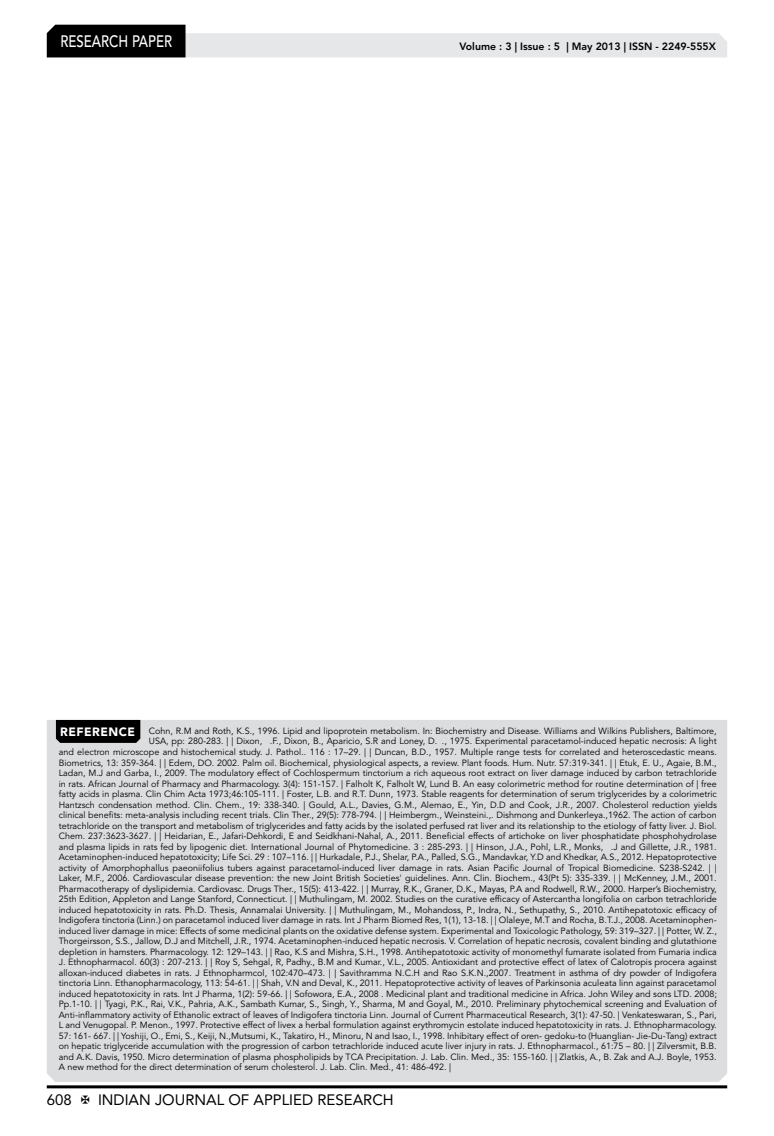
<style>
.page{position:relative;width:774px;height:1136px;background:#fff}
.page>*{position:absolute;margin:0;border:0;box-sizing:border-box;transform-origin:0 0}
.t1{font:500 16.5px "Avenir LT Std";color:#fff;scale:.8 1}
.t2{font:15px "Avenir LT Std";color:#000}
.t3{font:800 10.5px "Avenir LT Std";color:#000}
.t4{font:9px "Avenir LT Std";color:#000}
.s1{font-weight:900;font-size:12px;color:#fff}
</style>
<div class="page">
<hr style="left:47px;top:1085px;width:680px;height:3px;background:#000">
<svg style="left:47px;top:25px;width:680px;height:32px"></svg>
<div style="left:47px;top:720px;width:680px;height:361px;background:#dcddde"></div>
<div style="left:56px;top:719px;width:84px;height:23px;background:#000"></div>
<h1 class="t1" style="left:60px;top:32px;width:139px">RESEARCH PAPER</h1>
<p class="t3" style="left:459px;top:41px;width:258px">Volume : 3 | Issue : 5 | May 2013 | ISSN - 2249-555X</p>
<p class="t4" style="left:60px;top:725px;width:658px"><span class="s1">REFERENCE</span> Cohn, R.M and Roth, K.S., 1996. Lipid and lipoprotein metabolism. In: Biochemistry and Disease. Williams and Wilkins Publishers, Baltimore,</p>
<p class="t4" style="left:149px;top:736px;width:569px">USA, pp: 280-283. | | Dixon, Μ.F., Dixon, B., Aparicio, S.R and Loney, D. ., 1975. Experimental paracetamol-induced hepatic necrosis: A light</p>
<p class="t4" style="left:59px;top:746px;width:660px">and electron microscope and histochemical study. J. Pathol.. 116 : 17–29. | | Duncan, B.D., 1957. Multiple range tests for correlated and heteroscedastic means.</p>
<p class="t4" style="left:59px;top:757px;width:659px">Biometrics, 13: 359-364. | | Edem, DO. 2002. Palm oil. Biochemical, physiological aspects, a review. Plant foods. Hum. Nutr. 57:319-341. | | Etuk, E. U., Agaie, B.M.,</p>
<p class="t4" style="left:59px;top:767px;width:660px">Ladan, M.J and Garba, I., 2009. The modulatory effect of Cochlospermum tinctorium a rich aqueous root extract on liver damage induced by carbon tetrachloride</p>
<p class="t4" style="left:59px;top:778px;width:659px">in rats. African Journal of Pharmacy and Pharmacology. 3(4): 151-157. | Falholt K, Falholt W, Lund B. An easy colorimetric method for routine determination of | free</p>
<p class="t4" style="left:59px;top:788px;width:660px">fatty acids in plasma. Clin Chim Acta 1973;46:105-111. | Foster, L.B. and R.T. Dunn, 1973. Stable reagents for determination of serum triglycerides by a colorimetric</p>
<p class="t4" style="left:59px;top:799px;width:660px">Hantzsch condensation method. Clin. Chem., 19: 338-340. | Gould, A.L., Davies, G.M., Alemao, E., Yin, D.D and Cook, J.R., 2007. Cholesterol reduction yields</p>
<p class="t4" style="left:59px;top:809px;width:659px">clinical benefits: meta-analysis including recent trials. Clin Ther., 29(5): 778-794. | | Heimbergm., Weinsteini.,. Dishmong and Dunkerleya.,1962. The action of carbon</p>
<p class="t4" style="left:59px;top:820px;width:659px">tetrachloride on the transport and metabolism of triglycerides and fatty acids by the isolated perfused rat liver and its relationship to the etiology of fatty liver. J. Biol.</p>
<p class="t4" style="left:59px;top:830px;width:660px">Chem. 237:3623-3627. | | Heidarian, E., Jafari-Dehkordi, E and Seidkhani-Nahal, A., 2011. Beneficial effects of artichoke on liver phosphatidate phosphohydrolase</p>
<p class="t4" style="left:59px;top:841px;width:660px">and plasma lipids in rats fed by lipogenic diet. International Journal of Phytomedicine. 3 : 285-293. | | Hinson, J.A., Pohl, L.R., Monks, .J and Gillette, J.R., 1981.</p>
<p class="t4" style="left:59px;top:851px;width:659px">Acetaminophen-induced hepatotoxicity; Life Sci. 29 : 107–116. | | Hurkadale, P.J., Shelar, P.A., Palled, S.G., Mandavkar, Y.D and Khedkar, A.S., 2012. Hepatoprotective</p>
<p class="t4" style="left:59px;top:862px;width:659px">activity of Amorphophallus paeoniifolius tubers against paracetamol-induced liver damage in rats. Asian Pacific Journal of Tropical Biomedicine. S238-S242. | |</p>
<p class="t4" style="left:59px;top:872px;width:660px">Laker, M.F., 2006. Cardiovascular disease prevention: the new Joint British Societies' guidelines. Ann. Clin. Biochem., 43(Pt 5): 335-339. | | McKenney, J.M., 2001.</p>
<p class="t4" style="left:59px;top:883px;width:660px">Pharmacotherapy of dyslipidemia. Cardiovasc. Drugs Ther., 15(5): 413-422. | | Murray, R.K., Graner, D.K., Mayas, P.A and Rodwell, R.W., 2000. Harper’s Biochemistry,</p>
<p class="t4" style="left:59px;top:893px;width:660px">25th Edition, Appleton and Lange Stanford, Connecticut. | | Muthulingam, M. 2002. Studies on the curative efficacy of Astercantha longifolia on carbon tetrachloride</p>
<p class="t4" style="left:59px;top:904px;width:660px">induced hepatotoxicity in rats. Ph.D. Thesis, Annamalai University. | | Muthulingam, M., Mohandoss, P., Indra, N., Sethupathy, S., 2010. Antihepatotoxic efficacy of</p>
<p class="t4" style="left:59px;top:914px;width:660px">Indigofera tinctoria (Linn.) on paracetamol induced liver damage in rats. Int J Pharm Biomed Res, 1(1), 13-18. | | Olaleye, M.T and Rocha, B.T.J., 2008. Acetaminophen-</p>
<p class="t4" style="left:59px;top:925px;width:660px">induced liver damage in mice: Effects of some medicinal plants on the oxidative defense system. Experimental and Toxicologic Pathology, 59: 319–327. | | Potter, W. Z.,</p>
<p class="t4" style="left:59px;top:935px;width:659px">Thorgeirsson, S.S., Jallow, D.J and Mitchell, J.R., 1974. Acetaminophen-induced hepatic necrosis. V. Correlation of hepatic necrosis, covalent binding and glutathione</p>
<p class="t4" style="left:59px;top:946px;width:660px">depletion in hamsters. Pharmacology. 12: 129–143. | | Rao, K.S and Mishra, S.H., 1998. Antihepatotoxic activity of monomethyl fumarate isolated from Fumaria indica</p>
<p class="t4" style="left:59px;top:956px;width:660px">J. Ethnopharmacol. 60(3) : 207-213. | | Roy S, Sehgal, R, Padhy., B.M and Kumar., V.L., 2005. Antioxidant and protective effect of latex of Calotropis procera against</p>
<p class="t4" style="left:59px;top:967px;width:659px">alloxan-induced diabetes in rats. J Ethnopharmcol, 102:470–473. | | Savithramma N.C.H and Rao S.K.N.,2007. Treatment in asthma of dry powder of Indigofera</p>
<p class="t4" style="left:59px;top:977px;width:660px">tinctoria Linn. Ethanopharmacology, 113: 54-61. | | Shah, V.N and Deval, K., 2011. Hepatoprotective activity of leaves of Parkinsonia aculeata linn against paracetamol</p>
<p class="t4" style="left:59px;top:988px;width:660px">induced hepatotoxicity in rats. Int J Pharma, 1(2): 59-66. | | Sofowora, E.A., 2008 . Medicinal plant and traditional medicine in Africa. John Wiley and sons LTD. 2008;</p>
<p class="t4" style="left:59px;top:998px;width:660px">Pp.1-10. | | Tyagi, P.K., Rai, V.K., Pahria, A.K., Sambath Kumar, S., Singh, Y., Sharma, M and Goyal, M., 2010. Preliminary phytochemical screening and Evaluation of</p>
<p class="t4" style="left:59px;top:1009px;width:659px">Anti-inflammatory activity of Ethanolic extract of leaves of Indigofera tinctoria Linn. Journal of Current Pharmaceutical Research, 3(1): 47-50. | Venkateswaran, S., Pari,</p>
<p class="t4" style="left:59px;top:1019px;width:660px">L and Venugopal. P. Menon., 1997. Protective effect of livex a herbal formulation against erythromycin estolate induced hepatotoxicity in rats. J. Ethnopharmacology.</p>
<p class="t4" style="left:59px;top:1030px;width:660px">57: 161- 667. | | Yoshiji, O., Emi, S., Keiji, N.,Mutsumi, K., Takatiro, H., Minoru, N and Isao, I., 1998. Inhibitary effect of oren- gedoku-to (Huanglian- Jie-Du-Tang) extract</p>
<p class="t4" style="left:59px;top:1040px;width:659px">on hepatic triglyceride accumulation with the progression of carbon tetrachloride induced acute liver injury in rats. J. Ethnopharmacol., 61:75 – 80. | | Zilversmit, B.B.</p>
<p class="t4" style="left:59px;top:1051px;width:660px">and A.K. Davis, 1950. Micro determination of plasma phospholipids by TCA Precipitation. J. Lab. Clin. Med., 35: 155-160. | | Zlatkis, A., B. Zak and A.J. Boyle, 1953.</p>
<p class="t4" style="left:59px;top:1061px;width:394px">A new method for the direct determination of serum cholesterol. J. Lab. Clin. Med., 41: 486-492. |</p>
<h2 class="t2" style="left:47px;top:1090px;width:27px">608</h2>
<h2 class="t2" style="left:98px;top:1090px;width:297px">INDIAN JOURNAL OF APPLIED RESEARCH</h2>
</div>
